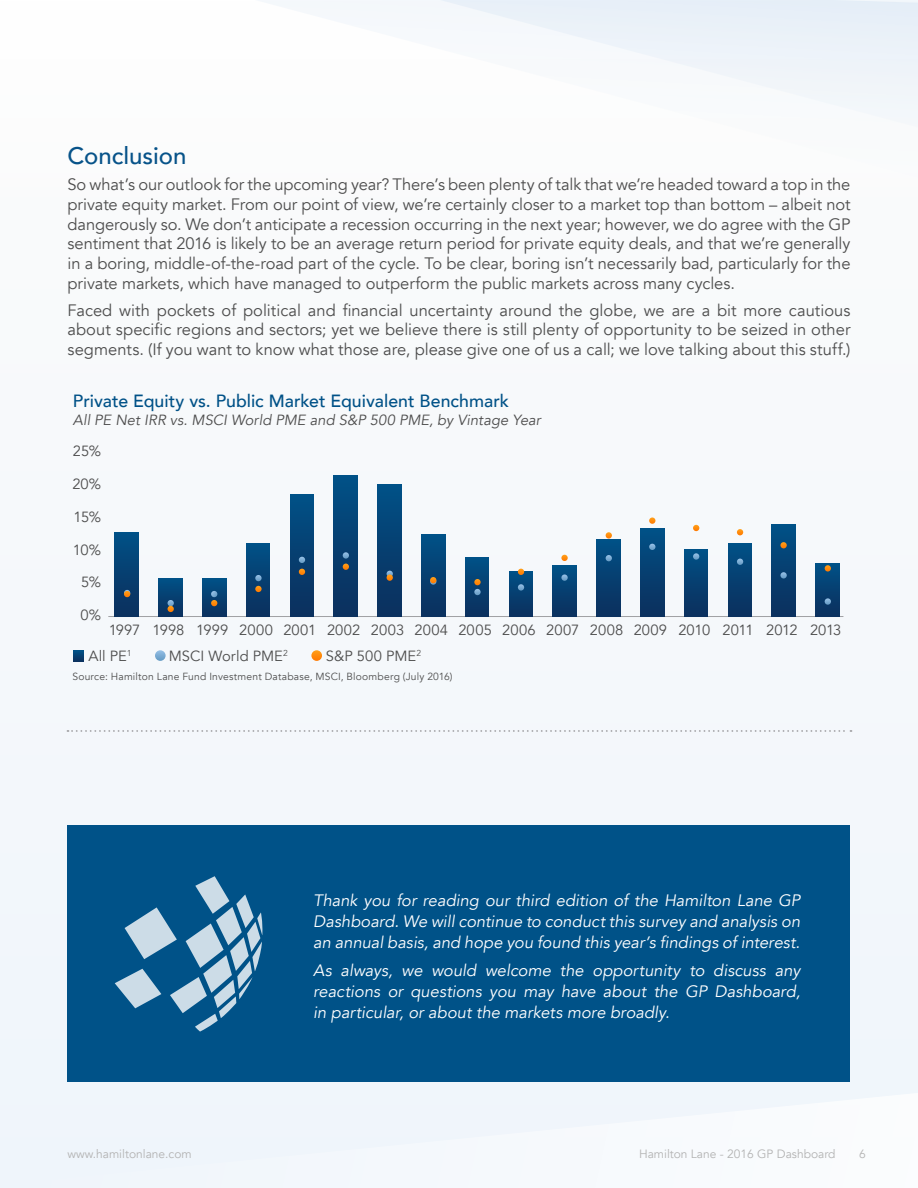
<style>
.page{position:relative;width:918px;height:1188px;background:#f6f8fb}
.page>*{position:absolute;margin:0;border:0;box-sizing:border-box;transform-origin:0 0}
.Basic_Body{font:500 24px "Avenir";color:#075389}
.t1{font:500 17.7px "Avenir";color:#005187}
.Paragraph_Style_1{font:16.5px/19.8px "Avenir";color:#4d4d4d;text-align:justify}
.Basic_Body-2{font:italic 16.5px/21px "Avenir";color:#fff;text-align:justify}
.t2{font:14.7px/26.1px "Avenir";color:#4d4d4d}
.t3{font:italic 14.7px "Avenir";letter-spacing:.005em;color:#4d4d4d}
.t4{font:12px "Avenir";color:#b3b3b3}
.t5{font:10.35px "Avenir";letter-spacing:.02em;color:#4d4d4d}
</style>
<div class="page">
<div style="left:0;top:0;width:918px;height:234px;background:#fff"></div>
<svg style="left:262px;top:0;width:122px;height:12px"></svg>
<svg style="left:384px;top:0;width:534px;height:124px"></svg>
<div style="left:68px;top:826px;width:782px;height:256px;background:#005288"></div>
<svg style="left:115px;top:876px;width:148px;height:156px"></svg>
<svg style="left:155px;top:650px;width:11px;height:11px"></svg>
<svg style="left:311px;top:650px;width:11px;height:11px"></svg>
<hr style="left:109px;top:616px;width:734px;height:1px;background:#a1a1a4">
<div style="left:816px;top:564px;width:23px;height:53px;background:linear-gradient(to bottom,#025085,#0b2f5d)"></div>
<svg style="left:825px;top:598px;width:6px;height:7px"></svg>
<svg style="left:825px;top:565px;width:6px;height:7px"></svg>
<div style="left:772px;top:525px;width:23px;height:92px;background:linear-gradient(to bottom,#015086,#0c2f5d)"></div>
<svg style="left:780px;top:572px;width:7px;height:7px"></svg>
<svg style="left:780px;top:542px;width:7px;height:6px"></svg>
<div style="left:728px;top:544px;width:24px;height:73px;background:linear-gradient(to bottom,#015186,#0c2f5c)"></div>
<svg style="left:737px;top:559px;width:6px;height:6px"></svg>
<svg style="left:737px;top:529px;width:6px;height:6px"></svg>
<div style="left:684px;top:550px;width:24px;height:67px;background:linear-gradient(to bottom,#015086,#0c2f5c)"></div>
<svg style="left:693px;top:553px;width:6px;height:7px"></svg>
<svg style="left:693px;top:525px;width:6px;height:6px"></svg>
<div style="left:641px;top:529px;width:23px;height:88px;background:linear-gradient(to bottom,#015186,#0b2f5d)"></div>
<svg style="left:649px;top:544px;width:6px;height:6px"></svg>
<svg style="left:649px;top:517px;width:6px;height:7px"></svg>
<div style="left:597px;top:540px;width:23px;height:77px;background:linear-gradient(to bottom,#015086,#0c2f5c)"></div>
<svg style="left:606px;top:555px;width:6px;height:6px"></svg>
<svg style="left:606px;top:532px;width:6px;height:7px"></svg>
<div style="left:553px;top:566px;width:23px;height:51px;background:linear-gradient(to bottom,#015086,#0c2f5c)"></div>
<svg style="left:561px;top:574px;width:7px;height:7px"></svg>
<svg style="left:561px;top:555px;width:7px;height:6px"></svg>
<div style="left:509px;top:571px;width:24px;height:46px;background:linear-gradient(to bottom,#015186,#0b305e)"></div>
<svg style="left:518px;top:584px;width:6px;height:7px"></svg>
<svg style="left:518px;top:569px;width:6px;height:6px"></svg>
<div style="left:465px;top:558px;width:24px;height:59px;background:linear-gradient(to bottom,#015085,#0c2f5d)"></div>
<svg style="left:474px;top:579px;width:7px;height:16px"></svg>
<div style="left:421px;top:535px;width:24px;height:82px;background:linear-gradient(to bottom,#015086,#0c2f5d)"></div>
<svg style="left:430px;top:577px;width:6px;height:8px"></svg>
<div style="left:378px;top:485px;width:23px;height:132px;background:linear-gradient(to bottom,#015086,#0c2f5d)"></div>
<svg style="left:387px;top:571px;width:6px;height:10px"></svg>
<div style="left:334px;top:475px;width:23px;height:142px;background:linear-gradient(to bottom,#015086,#0c2f5d)"></div>
<svg style="left:343px;top:552px;width:6px;height:18px"></svg>
<div style="left:290px;top:494px;width:24px;height:123px;background:linear-gradient(to bottom,#015186,#0c2f5c)"></div>
<svg style="left:299px;top:557px;width:6px;height:6px"></svg>
<svg style="left:299px;top:569px;width:6px;height:6px"></svg>
<div style="left:246px;top:544px;width:24px;height:73px;background:linear-gradient(to bottom,#015086,#0c2f5c)"></div>
<svg style="left:255px;top:575px;width:7px;height:17px"></svg>
<div style="left:202px;top:579px;width:24px;height:38px;background:linear-gradient(to bottom,#015086,#0b305e)"></div>
<svg style="left:211px;top:591px;width:7px;height:15px"></svg>
<div style="left:159px;top:578px;width:23px;height:39px;background:linear-gradient(to bottom,#005086,#0f315c)"></div>
<svg style="left:168px;top:600px;width:6px;height:12px"></svg>
<div style="left:115px;top:532px;width:23px;height:85px;background:linear-gradient(to bottom,#015086,#0c2f5c)"></div>
<svg style="left:124px;top:590px;width:6px;height:7px"></svg>
<svg style="left:73px;top:651px;width:11px;height:10px"></svg>
<svg style="left:68px;top:730px;width:783px;height:2px"></svg>
<p class="Basic_Body" style="left:68px;top:134px;width:120px">Conclusion</p>
<p class="Paragraph_Style_1" style="left:68px;top:175px;width:785px">So what’s our outlook for the upcoming year? There’s been plenty of talk that we’re headed toward a top in the private equity market. From our point of view, we’re certainly closer to a market top than bottom – albeit not dangerously so. We don’t anticipate a recession occurring in the next year; however, we do agree with the GP sentiment that 2016 is likely to be an average return period for private equity deals, and that we’re generally in a boring, middle-of-the-road part of the cycle. To be clear, boring isn’t necessarily bad, particularly for the private markets, which have managed to outperform the public markets across many cycles.</p>
<p class="Paragraph_Style_1" style="left:68px;top:300px;width:784px">Faced with pockets of political and financial uncertainty around the globe, we are a bit more cautious about specific regions and sectors; yet we believe there is still plenty of opportunity to be seized in other segments. (If you want to know what those are, please give one of us a call; we love talking about this stuff.)</p>
<p class="t1" style="left:73px;top:386px;width:438px">Private Equity vs. Public Market Equivalent Benchmark</p>
<p class="t3" style="left:73px;top:411px;width:469px">All PE Net IRR vs. MSCI World PME and S&amp;P 500 PME, by Vintage Year</p>
<p class="t2" style="left:73px;top:439px;width:30px">25%</p>
<p class="t2" style="left:72px;top:471px;width:30px">20%</p>
<p class="t2" style="left:74px;top:504px;width:29px">15%</p>
<p class="t2" style="left:73px;top:537px;width:30px">10%</p>
<p class="t2" style="left:81px;top:570px;width:22px">5%</p>
<p class="t2" style="left:81px;top:602px;width:22px">0%</p>
<p class="t2" style="left:89px;top:617px;width:754px;text-indent:20px">1997 1998 1999 2000 2001 2002 2003 2004 2005 2006 2007 2008 2009 2010 2011 2012 2013<br>All PE<sup>1</sup></p>
<p class="t2" style="left:169px;top:643px;width:121px">MSCI World PME<sup>2</sup></p>
<p class="t2" style="left:326px;top:643px;width:97px">S&amp;P 500 PME<sup>2</sup></p>
<p class="t5" style="left:72px;top:670px;width:382px">Source: Hamilton Lane Fund Investment Database, MSCI, Bloomberg (July 2016)</p>
<p class="Basic_Body-2" style="left:313px;top:890px;width:489px">Thank you for reading our third edition of the Hamilton Lane GP Dashboard. We will continue to conduct this survey and analysis on an annual basis, and hope you found this year’s findings of interest.</p>
<p class="Basic_Body-2" style="left:313px;top:960px;width:489px">As always, we would welcome the opportunity to discuss any reactions or questions you may have about the GP Dashboard, in particular, or about the markets more broadly.</p>
<p class="t4" style="left:68px;top:1147px;width:126px">www.hamiltonlane.com</p>
<p class="t4" style="left:639px;top:1147px;width:198px">Hamilton Lane - 2016 GP Dashboard</p>
<p class="t4" style="left:859px;top:1147px;width:8px">6</p>
</div>
